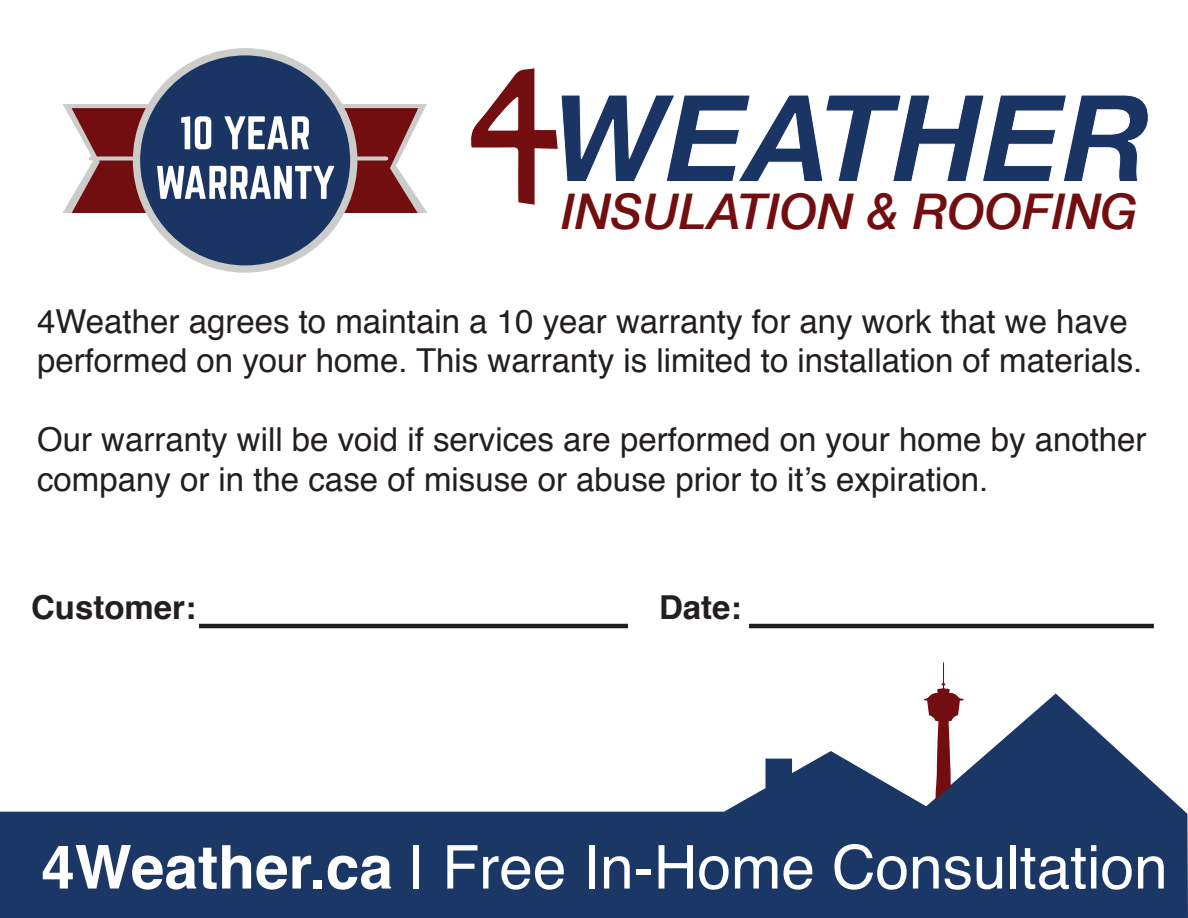
<style>
.page{position:relative;width:1188px;height:918px;background:#fff}
.page>*{position:absolute;margin:0;border:0;box-sizing:border-box;transform-origin:0 0}
.t1{font:italic 700 121.05px "Helvetica Neue";color:#1a3564}
.t2{font:60.45px "Helvetica";color:#fff}
.t3{font:italic 500 49.2px "Helvetica Neue";color:#730e10}
.t4{font:33px/39.6px "Helvetica";color:#231f20}
.t5{font:700 33px "Helvetica";color:#231f20}
.s1{font-weight:700}
</style>
<div class="page">
<svg style="left:470px;top:67px;width:89px;height:139px"></svg>
<svg style="left:0;top:693px;width:1188px;height:225px;fill:#1a3766"></svg>
<svg style="left:924px;top:662px;width:40px;height:138px"></svg>
<svg style="left:146px;top:48px;width:198px;height:225px;fill:#1a3564"></svg>
<svg style="left:62px;top:104px;width:365px;height:109px"></svg>
<hr style="left:199px;top:624px;width:429px;height:4px;background:#231f20">
<hr style="left:749px;top:624px;width:405px;height:4px;background:#231f20">
<h1 class="t1" style="left:552px;top:43px;width:600px">WEATHER</h1>
<h3 class="t3" style="left:562px;top:169px;width:578px">INSULATION &amp; ROOFING</h3>
<p class="t4" style="left:37px;top:302px;width:1107px">4Weather agrees to maintain a 10 year warranty for any work that we have performed on your home. This warranty is limited to installation of materials.</p>
<p class="t4" style="left:37px;top:421px;width:1111px">Our warranty will be void if services are performed on your home by another company or in the case of misuse or abuse prior to it’s expiration.</p>
<p class="t5" style="left:31px;top:581px;width:167px">Customer:</p>
<p class="t5" style="left:659px;top:581px;width:84px">Date:</p>
<h2 class="t2" style="left:41px;top:821px;width:1128px"><span class="s1">4Weather.ca</span> | Free In-Home Consultation</h2>
</div>
